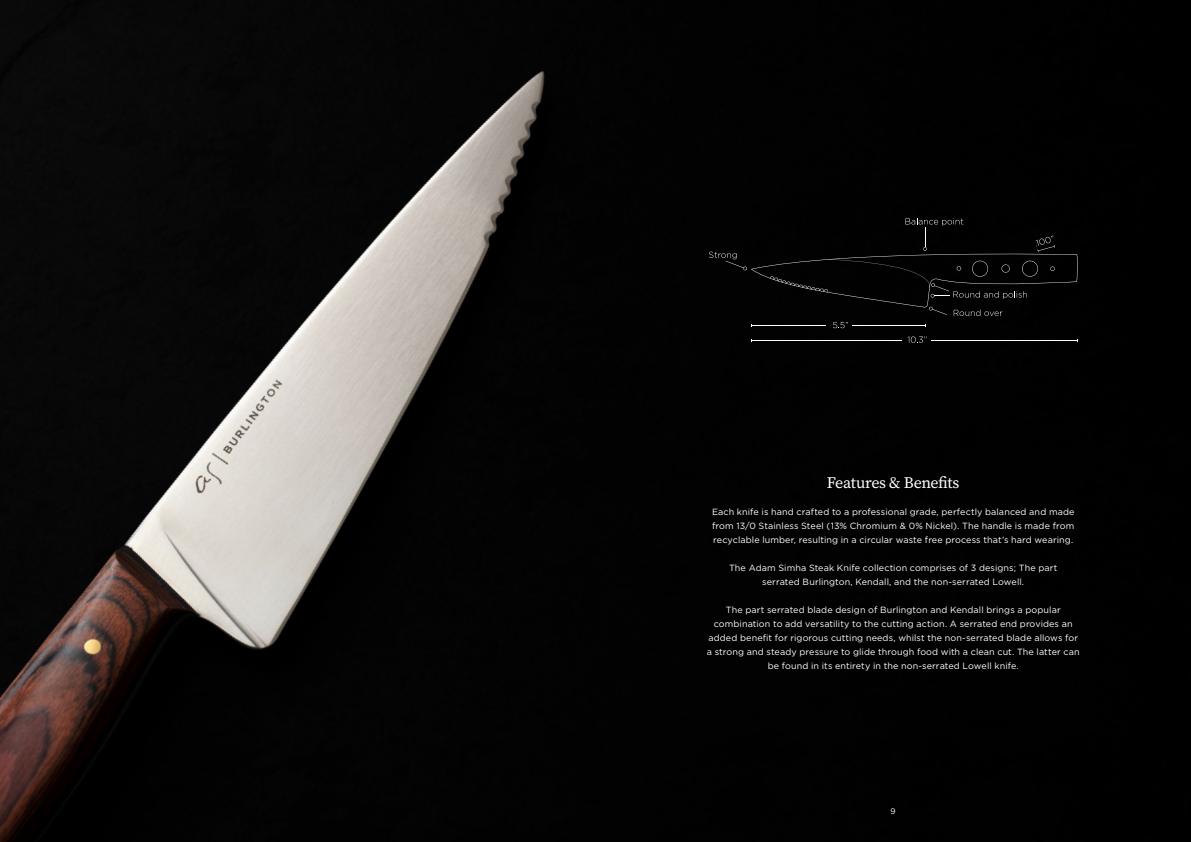
<style>
.page{position:relative;width:1191px;height:842px;background:#fff}
.page>*{position:absolute;margin:0;border:0;box-sizing:border-box;transform-origin:0 0}
.t1{font:16px "Source Serif 4";letter-spacing:-.025em;color:#fff}
.t2{font:9px/14px "Gotham";letter-spacing:.01em;color:#fff;text-align:center}
.t3{font:8px "Gotham";color:#fff}
</style>
<div class="page">
<img style="left:0;top:0;width:1191px;height:842px">
<svg style="left:833px;top:322px;width:15px;height:6px"></svg>
<svg style="left:907px;top:336px;width:19px;height:7px"></svg>
<hr style="left:853px;top:326px;width:73px;height:1px;background:#fff">
<hr style="left:751px;top:326px;width:75px;height:1px;background:#fff">
<hr style="left:931px;top:340px;width:146px;height:1px;background:#fff">
<hr style="left:751px;top:340px;width:151px;height:1px;background:#fff">
<div style="left:709px;top:218px;width:368px;height:98px;background:#010101"></div>
<h1 class="t1" style="left:827px;top:472px;width:134px">Features &amp; Benefits</h1>
<p class="t2" style="left:712px;top:504px;width:364px;text-align:justify">Each knife is hand crafted to a professional grade, perfectly balanced and made from 13/0 Stainless Steel (13% Chromium &amp; 0% Nickel). The handle is made from recyclable lumber, resulting in a circular waste free process that’s hard wearing.</p>
<p class="t2" style="left:729px;top:560px;width:330px">The Adam Simha Steak Knife collection comprises of 3 designs; The part serrated Burlington, Kendall, and the non-serrated Lowell.</p>
<p class="t2" style="left:707px;top:602px;width:374px">The part serrated blade design of Burlington and Kendall brings a popular combination to add versatility to the cutting action. A serrated end provides an added benefit for rigorous cutting needs, whilst the non-serrated blade allows for a strong and steady pressure to glide through food with a clean cut. The latter can be found in its entirety in the non-serrated Lowell knife.</p>
<p class="t3" style="left:890px;top:806px;width:7px">9</p>
</div>
